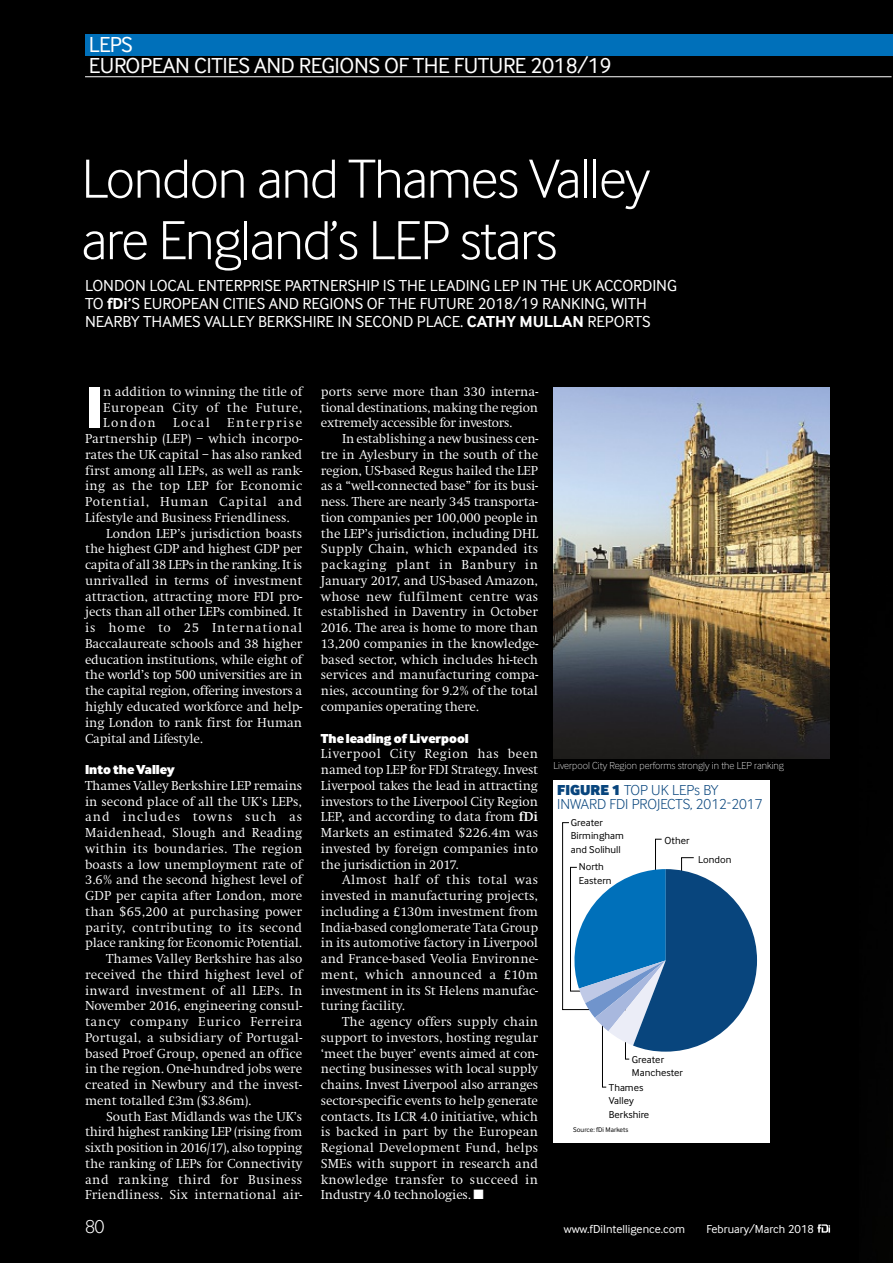
<style>
.page{position:relative;width:893px;height:1263px;background:#000}
.page>*{position:absolute;margin:0;border:0;box-sizing:border-box;transform-origin:0 0}
.t1{font:60.75px "Inter Face Corp X Bold";color:#fff}
.t2{font:300 57px/61.5px "Inter Face Corp";letter-spacing:-.025em;color:#fff}
.t3{font:22.5px/21px "Inter Face Corp";letter-spacing:-.02em;color:#fff}
.t4{font:300 19.5px "Inter Face Corp";color:#fff}
.t5{font:16.5px/18px "Inter Face Corp";letter-spacing:-.005em;color:#fff}
.t6{font:300 15px/13.5px "Inter Face Corp";color:#08457d}
.t7{font:300 13.5px/15.8px "Swift EF";color:#fff;text-align:justify}
.t8{font:300 13.5px "Swift EF";letter-spacing:-.02em;color:#fff}
.t9{font:300 13.5px "Swift EF";letter-spacing:.025em;color:#fff}
.t10{font:900 13.5px "Inter Face Corp";color:#fff}
.t11{font:300 13.5px "Swift EF";letter-spacing:.02em;color:#fff}
.t12{font:300 13.5px "Swift EF";letter-spacing:.05em;color:#fff}
.t13{font:300 13.5px "Swift EF";letter-spacing:.035em;color:#fff}
.t14{font:300 13.5px "Swift EF";letter-spacing:.03em;color:#fff}
.t15{font:300 13.5px "Swift EF";letter-spacing:.06em;color:#fff}
.t16{font:300 13.5px "Swift EF";letter-spacing:.065em;color:#fff}
.t17{font:300 13.5px "Swift EF";letter-spacing:.075em;color:#fff}
.t18{font:300 13.5px "Swift EF";letter-spacing:.11em;color:#fff}
.t19{font:12px "Inter Face Corp";color:#fff}
.t20{font:100 10.5px "Inter Face Corp";color:#fff}
.t21{font:10.5px "Inter Face Corp";color:#000}
.t22{font:10.35px/13.8px "Inter Face Corp";color:#000}
.t23{font:7.05px "Inter Face Corp";color:#000}
.s1{font-weight:700}
.s2{font-weight:900}
</style>
<div class="page">
<svg style="left:817px;top:1224px;width:13px;height:8px"></svg>
<hr style="left:85px;top:76px;width:807px;height:1px;background:#fff">
<div style="left:85px;top:34px;width:808px;height:21px;background:#0070ba"></div>
<img style="left:553px;top:387px;width:276px;height:371px">
<div style="left:553px;top:780px;width:217px;height:362px;background:#fff"></div>
<svg style="left:562px;top:822px;width:195px;height:266px"></svg>
<h3 class="t3" style="left:89px;top:34px;width:524px">LEPS<br>EUROPEAN CITIES AND REGIONS OF THE FUTURE 2018/19</h3>
<h2 class="t2" style="left:82px;top:148px;width:570px">London and Thames Valley are England’s LEP stars</h2>
<p class="t5" style="left:85px;top:277px;width:593px">LONDON LOCAL ENTERPRISE PARTNERSHIP IS THE LEADING LEP IN THE UK ACCORDING<br>TO <span class="s1">fDi’</span>S EUROPEAN CITIES AND REGIONS OF THE FUTURE 2018/19 RANKING, WITH<br>NEARBY THAMES VALLEY BERKSHIRE IN SECOND PLACE. <span class="s1">CATHY MULLAN</span> REPORTS</p>
<h1 class="t1" style="left:85px;top:370px;width:20px">I</h1>
<p class="t7" style="left:103px;top:383px;width:201px">n addition to winning the title of European City of the Future, London</p>
<p class="t7" style="left:173px;top:415px;width:38px">Local</p>
<p class="t18" style="left:227px;top:415px;width:77px">Enterprise</p>
<p class="t7" style="left:85px;top:431px;width:219px">Partnership (LEP) – which incorpo-</p>
<p class="t7" style="left:85px;top:446px;width:219px">rates the UK capital – has also ranked</p>
<p class="t7" style="left:85px;top:462px;width:219px">first among all LEPs, as well as rank-</p>
<p class="t14" style="left:85px;top:478px;width:219px">ing as the top LEP for Economic</p>
<p class="t15" style="left:85px;top:494px;width:219px">Potential, Human Capital and</p>
<p class="t7" style="left:85px;top:509px;width:206px">Lifestyle and Business Friendliness.</p>
<p class="t7" style="left:106px;top:525px;width:197px">London LEP’s jurisdiction boasts</p>
<p class="t7" style="left:85px;top:541px;width:219px">the highest GDP and highest GDP per</p>
<p class="t8" style="left:85px;top:557px;width:219px">capita of all 38 LEPs in the ranking. It is</p>
<p class="t7" style="left:85px;top:572px;width:219px">unrivalled in terms of investment</p>
<p class="t7" style="left:85px;top:588px;width:219px">attraction, attracting more FDI pro-</p>
<p class="t7" style="left:85px;top:604px;width:219px">jects than all other LEPs combined. It</p>
<p class="t16" style="left:85px;top:620px;width:219px">is home to 25 International</p>
<p class="t7" style="left:85px;top:635px;width:219px">Baccalaureate schools and 38 higher</p>
<p class="t7" style="left:85px;top:651px;width:219px">education institutions, while eight of</p>
<p class="t7" style="left:85px;top:667px;width:219px">the world’s top 500 universities are in</p>
<p class="t8" style="left:85px;top:683px;width:219px">the capital region, offering investors a</p>
<p class="t7" style="left:85px;top:698px;width:219px">highly educated workforce and help-</p>
<p class="t7" style="left:85px;top:714px;width:219px">ing London to rank first for Human</p>
<p class="t8" style="left:85px;top:730px;width:119px">Capital and Lifestyle.</p>
<p class="t10" style="left:85px;top:761px;width:91px">Into the Valley</p>
<p class="t7" style="left:85px;top:777px;width:219px">Thames Valley Berkshire LEP remains</p>
<p class="t7" style="left:85px;top:793px;width:219px">in second place of all the UK’s LEPs,</p>
<p class="t17" style="left:85px;top:809px;width:219px">and includes towns such as</p>
<p class="t9" style="left:85px;top:824px;width:219px">Maidenhead, Slough and Reading</p>
<p class="t11" style="left:85px;top:840px;width:219px">within its boundaries. The region</p>
<p class="t7" style="left:85px;top:856px;width:219px">boasts a low unemployment rate of</p>
<p class="t7" style="left:85px;top:872px;width:219px">3.6% and the second highest level of</p>
<p class="t7" style="left:85px;top:887px;width:219px">GDP per capita after London, more</p>
<p class="t7" style="left:85px;top:903px;width:219px">than $65,200 at purchasing power</p>
<p class="t9" style="left:85px;top:919px;width:219px">parity, contributing to its second</p>
<p class="t7" style="left:85px;top:935px;width:219px">place ranking for Economic Potential.</p>
<p class="t7" style="left:106px;top:950px;width:198px">Thames Valley Berkshire has also</p>
<p class="t7" style="left:85px;top:966px;width:219px">received the third highest level of</p>
<p class="t9" style="left:85px;top:982px;width:219px">inward investment of all LEPs. In</p>
<p class="t7" style="left:85px;top:998px;width:219px">November 2016, engineering consul-</p>
<p class="t12" style="left:85px;top:1013px;width:219px">tancy company Eurico Ferreira</p>
<p class="t7" style="left:85px;top:1029px;width:219px">Portugal, a subsidiary of Portugal-</p>
<p class="t7" style="left:85px;top:1045px;width:219px">based Proef Group, opened an office</p>
<p class="t7" style="left:85px;top:1061px;width:219px">in the region. One-hundred jobs were</p>
<p class="t7" style="left:85px;top:1076px;width:219px">created in Newbury and the invest-</p>
<p class="t7" style="left:85px;top:1092px;width:168px">ment totalled £3m ($3.86m).</p>
<p class="t7" style="left:106px;top:1108px;width:197px">South East Midlands was the UK’s</p>
<p class="t8" style="left:85px;top:1124px;width:219px">third highest ranking LEP (rising from</p>
<p class="t8" style="left:85px;top:1139px;width:219px">sixth position in 2016/17), also topping</p>
<p class="t7" style="left:85px;top:1155px;width:219px">the ranking of LEPs for Connectivity</p>
<p class="t13" style="left:85px;top:1171px;width:219px">and ranking third for Business</p>
<p class="t7" style="left:85px;top:1187px;width:219px">Friendliness. Six international air-</p>
<h3 class="t4" style="left:85px;top:1215px;width:21px">80</h3>
<p class="t7" style="left:321px;top:383px;width:219px">ports serve more than 330 interna&shy;tional destinations, making the region extremely accessible for investors.</p>
<p class="t7" style="left:321px;top:431px;width:219px;text-indent:21px">In establishing a new business cen&shy;tre in Aylesbury in the south of the region, US-based Regus hailed the LEP as a “well-connected base” for its busi&shy;ness. There are nearly 345 transporta&shy;tion companies per 100,000 people in the LEP’s jurisdiction, including DHL Supply Chain, which expanded its packaging plant in Banbury in January 2017, and US-based Amazon, whose new fulfilment centre was established in Daventry in October 2016. The area is home to more than 13,200 companies in the knowledge&shy;based sector, which includes hi-tech services and manufacturing compa&shy;nies, accounting for 9.2% of the total companies operating there.</p>
<p class="t10" style="left:321px;top:729px;width:149px">The leading of Liverpool</p>
<p class="t7" style="left:321px;top:746px;width:219px">Liverpool City Region has been named top LEP for FDI Strategy. Invest Liverpool takes the lead in attracting investors to the Liverpool City Region LEP, and according to data from <span class="s1">fDi </span>Markets an estimated $226.4m was invested by foreign companies into the jurisdiction in 2017.</p>
<p class="t7" style="left:321px;top:872px;width:219px;text-indent:21px">Almost half of this total was invested in manufacturing projects, including a £130m investment from India-based conglomerate Tata Group in its automotive factory in Liverpool and France-based Veolia Environne&shy;ment, which announced a £10m investment in its St Helens manufac&shy;turing facility.</p>
<p class="t7" style="left:321px;top:1013px;width:219px;text-indent:21px">The agency offers supply chain support to investors, hosting regular ‘meet the buyer’ events aimed at con&shy;necting businesses with local supply chains. Invest Liverpool also arranges sector-specific events to help generate contacts. Its LCR 4.0 initiative, which is backed in part by the European Regional Development Fund, helps SMEs with support in research and knowledge transfer to succeed in Industry 4.0 technologies. ■</p>
<p class="t20" style="left:553px;top:759px;width:232px">Liverpool City Region performs strongly in the LEP ranking</p>
<p class="t6" style="left:557px;top:783px;width:207px"><span class="s2">FIGURE 1</span> TOP UK LEPs BY<br>INWARD FDI PROJECTS, 2012-2017</p>
<p class="t22" style="left:571px;top:815px;width:54px">Greater<br>Birmingham and Solihull</p>
<p class="t22" style="left:579px;top:860px;width:34px">North<br>Eastern</p>
<p class="t21" style="left:665px;top:834px;width:26px">Other</p>
<p class="t22" style="left:698px;top:852px;width:35px">London</p>
<p class="t22" style="left:632px;top:1052px;width:34px">Greater</p>
<p class="t22" style="left:632px;top:1066px;width:53px">Manchester</p>
<p class="t22" style="left:609px;top:1080px;width:36px">Thames</p>
<p class="t22" style="left:609px;top:1094px;width:26px">Valley</p>
<p class="t22" style="left:609px;top:1108px;width:42px">Berkshire</p>
<p class="t23" style="left:573px;top:1125px;width:57px">Source: fDi Markets</p>
<p class="t19" style="left:564px;top:1222px;width:123px">www.fDiIntelligence.com</p>
<p class="t19" style="left:706px;top:1222px;width:109px">February/March 2018</p>
</div>
